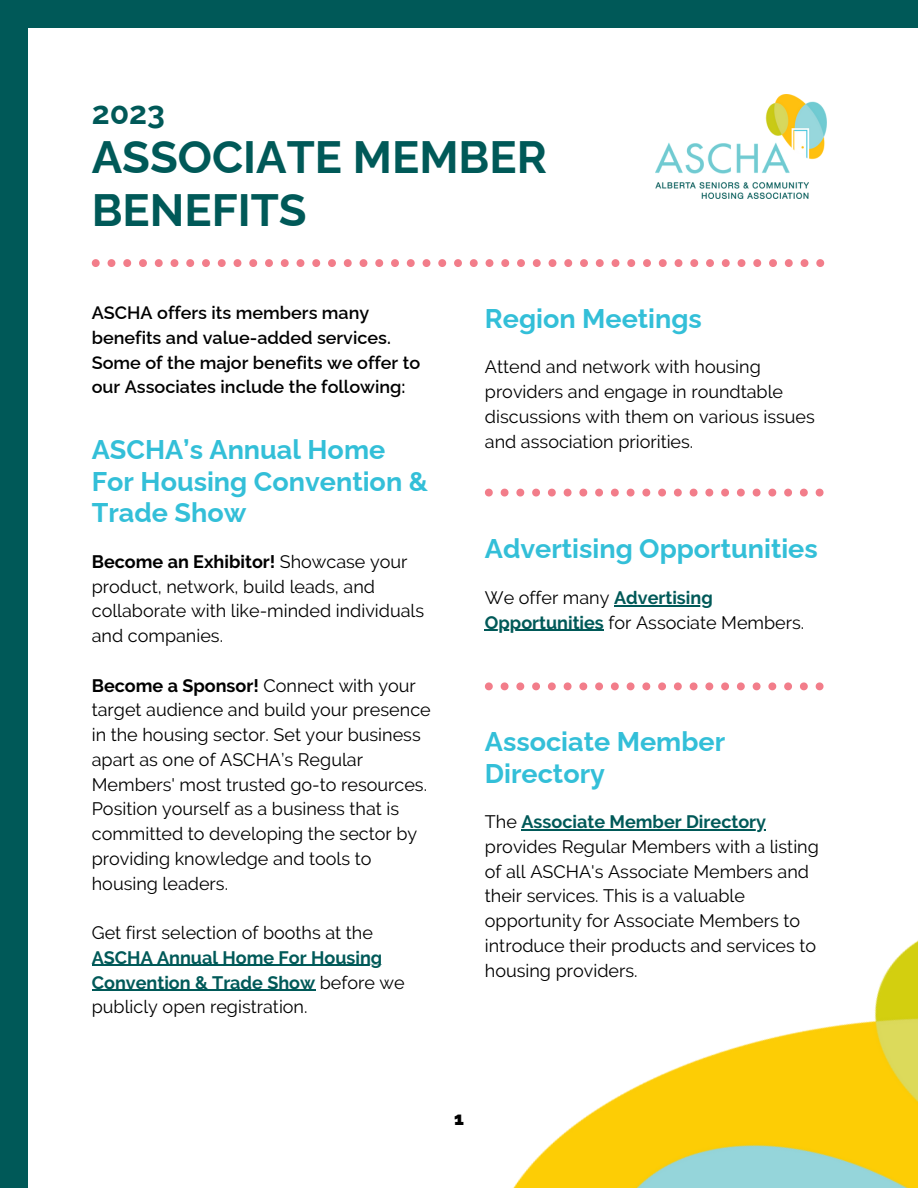
<style>
.page{position:relative;width:918px;height:1188px;background:#fff}
.page>*{position:absolute;margin:0;border:0;box-sizing:border-box;transform-origin:0 0}
.t1{font:700 45.3px/52.8px "Raleway";color:#005958}
.t2{font:700 31.8px "Raleway";color:#005958}
.t3{font:700 27px/31.5px "Raleway";color:#33bfd8}
.t4{font:18px/24.8px "Raleway";color:#000}
.t5{font:600 18px/24.8px "Raleway";color:#000}
.t6{font:900 18px "Raleway";color:#000}
.s1{font-weight:700}
.s2{font-weight:700;color:#005958}
</style>
<div class="page">
<div style="left:0;top:0;width:28px;height:1188px;background:#005958"></div>
<svg style="left:92px;top:259px;width:732px;height:8px"></svg>
<img style="left:656px;top:94px;width:171px;height:105px">
<img style="left:521px;top:829px;width:397px;height:338px">
<div style="left:0;top:0;width:918px;height:28px;background:#005958"></div>
<img style="left:513px;top:1167px;width:405px;height:21px">
<svg style="left:485px;top:489px;width:339px;height:8px"></svg>
<hr style="left:92px;top:965px;width:120px;height:1px;background:#005958">
<hr style="left:212px;top:965px;width:170px;height:1px;background:#005958">
<hr style="left:92px;top:990px;width:223px;height:1px;background:#005958">
<hr style="left:614px;top:605px;width:99px;height:1px;background:#005958">
<hr style="left:485px;top:630px;width:119px;height:1px;background:#005958">
<hr style="left:522px;top:829px;width:244px;height:1px;background:#005958">
<svg style="left:485px;top:682px;width:339px;height:8px"></svg>
<p class="t2" style="left:92px;top:94px;width:75px">2023</p>
<p class="t1" style="left:92px;top:131px;width:457px">ASSOCIATE MEMBER<br>BENEFITS</p>
<p class="t5" style="left:92px;top:300px;width:330px">ASCHA offers its members many benefits and value-added services.<br>Some of the major benefits we offer to our Associates include the following:</p>
<p class="t3" style="left:92px;top:434px;width:338px">ASCHA’s Annual Home<br>For Housing Convention &amp;<br>Trade Show</p>
<p class="t4" style="left:92px;top:549px;width:334px"><span class="s1">Become an Exhibitor!</span> Showcase your product, network, build leads, and collaborate with like-minded individuals and companies.</p>
<p class="t4" style="left:92px;top:673px;width:341px"><span class="s1">Become a Sponsor!</span> Connect with your target audience and build your presence in the housing sector. Set your business apart as one of ASCHA’s Regular Members' most trusted go-to resources.<br>Position yourself as a business that is committed to developing the sector by providing knowledge and tools to housing leaders.</p>
<p class="t4" style="left:92px;top:920px;width:315px">Get first selection of booths at the<br><span class="s2">ASCHA Annual Home For Housing<br>Convention &amp; Trade Show</span> before we publicly open registration.</p>
<p class="t3" style="left:485px;top:302px;width:218px">Region Meetings</p>
<p class="t4" style="left:485px;top:355px;width:332px">Attend and network with housing providers and engage in roundtable discussions with them on various issues and association priorities.</p>
<p class="t3" style="left:485px;top:533px;width:334px">Advertising Opportunities</p>
<p class="t4" style="left:485px;top:585px;width:321px">We offer many <span class="s2">Advertising<br>Opportunities</span> for Associate Members.</p>
<p class="t3" style="left:485px;top:726px;width:242px">Associate Member<br>Directory</p>
<p class="t4" style="left:485px;top:809px;width:335px">The <span class="s2">Associate Member Directory </span>provides Regular Members with a listing of all ASCHA's Associate Members and their services. This is a valuable opportunity for Associate Members to introduce their products and services to housing providers.</p>
<p class="t6" style="left:454px;top:1109px;width:11px">1</p>
</div>
